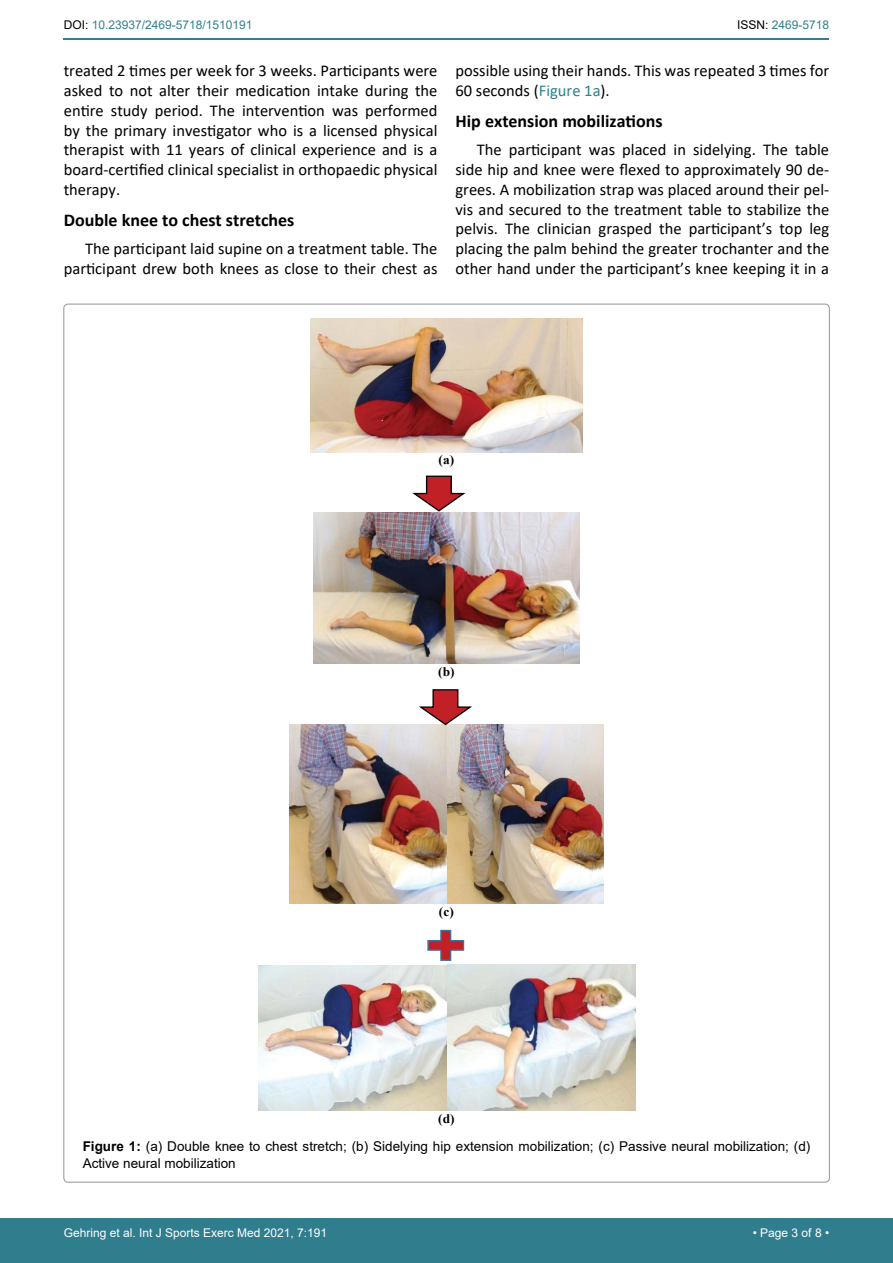
<style>
.page{position:relative;width:893px;height:1263px;background:#fff}
.page>*{position:absolute;margin:0;border:0;box-sizing:border-box;transform-origin:0 0}
.t1{font:700 18px "Calibri";color:#000}
.t2{font:16.5px/19.8px "Calibri";color:#000;text-align:justify}
.t3{font:13.5px/16.2px "Arial";color:#000}
.t4{font:700 13.05px "Times New Roman";color:#010101}
.t5{font:12px "Arial";color:#fff}
.t6{font:12px "Arial";color:#30808d}
.s1{color:#000}
.s2{color:#30808d}
.s3{font-weight:700}
</style>
<div class="page">
<hr style="left:64px;top:38px;width:765px;height:2px;background:#30808d">
<div style="left:0;top:1218px;width:893px;height:45px;background:#307d8d"></div>
<img style="left:311px;top:319px;width:271px;height:133px">
<img style="left:313px;top:513px;width:267px;height:151px">
<img style="left:289px;top:724px;width:315px;height:180px">
<img style="left:258px;top:964px;width:377px;height:147px">
<svg style="left:412px;top:475px;width:54px;height:37px"></svg>
<svg style="left:419px;top:689px;width:55px;height:37px"></svg>
<svg style="left:427px;top:929px;width:38px;height:32px"></svg>
<p class="t6" style="left:64px;top:17px;width:190px"><span class="s1">DOI:</span> 10.23937/2469-5718/1510191</p>
<p class="t6" style="left:737px;top:17px;width:94px"><span class="s1">ISSN:</span> 2469-5718</p>
<p class="t2" style="left:64px;top:60px;width:375px">treated 2 times per week for 3 weeks. Participants were asked to not alter their medication intake during the entire study period. The intervention was performed by the primary investigator who is a licensed physical therapist with 11 years of clinical experience and is a board-certified clinical specialist in orthopaedic physical therapy.</p>
<p class="t1" style="left:64px;top:207px;width:232px">Double knee to chest stretches</p>
<p class="t2" style="left:64px;top:238px;width:375px;text-align:right">The participant laid supine on a treatment table. The participant drew both knees as close to their chest as</p>
<p class="t2" style="left:455px;top:60px;width:375px">possible using their hands. This was repeated 3 times for<br>60 seconds (<span class="s2">Figure 1a</span>).</p>
<p class="t1" style="left:455px;top:108px;width:209px">Hip extension mobilizations</p>
<p class="t2" style="left:455px;top:139px;width:375px;text-indent:21px">The participant was placed in sidelying. The table side hip and knee were flexed to approximately 90 de&shy;grees. A mobilization strap was placed around their pel&shy;vis and secured to the treatment table to stabilize the pelvis. The clinician grasped the participant’s top leg placing the palm behind the greater trochanter and the other hand under the participant’s knee keeping it in a</p>
<p class="t4" style="left:438px;top:450px;width:17px">(a)</p>
<p class="t4" style="left:438px;top:662px;width:18px">(b)</p>
<p class="t4" style="left:439px;top:902px;width:16px">(c)</p>
<p class="t4" style="left:438px;top:1109px;width:18px">(d)</p>
<p class="t3" style="left:83px;top:1138px;width:729px"><span class="s3">Figure 1:</span> (a) Double knee to chest stretch; (b) Sidelying hip extension mobilization; (c) Passive neural mobilization; (d)<br>Active neural mobilization</p>
<p class="t5" style="left:64px;top:1224px;width:265px">Gehring et al. Int J Sports Exerc Med 2021, 7:191</p>
<p class="t5" style="left:753px;top:1224px;width:78px">• Page 3 of 8 •</p>
</div>
